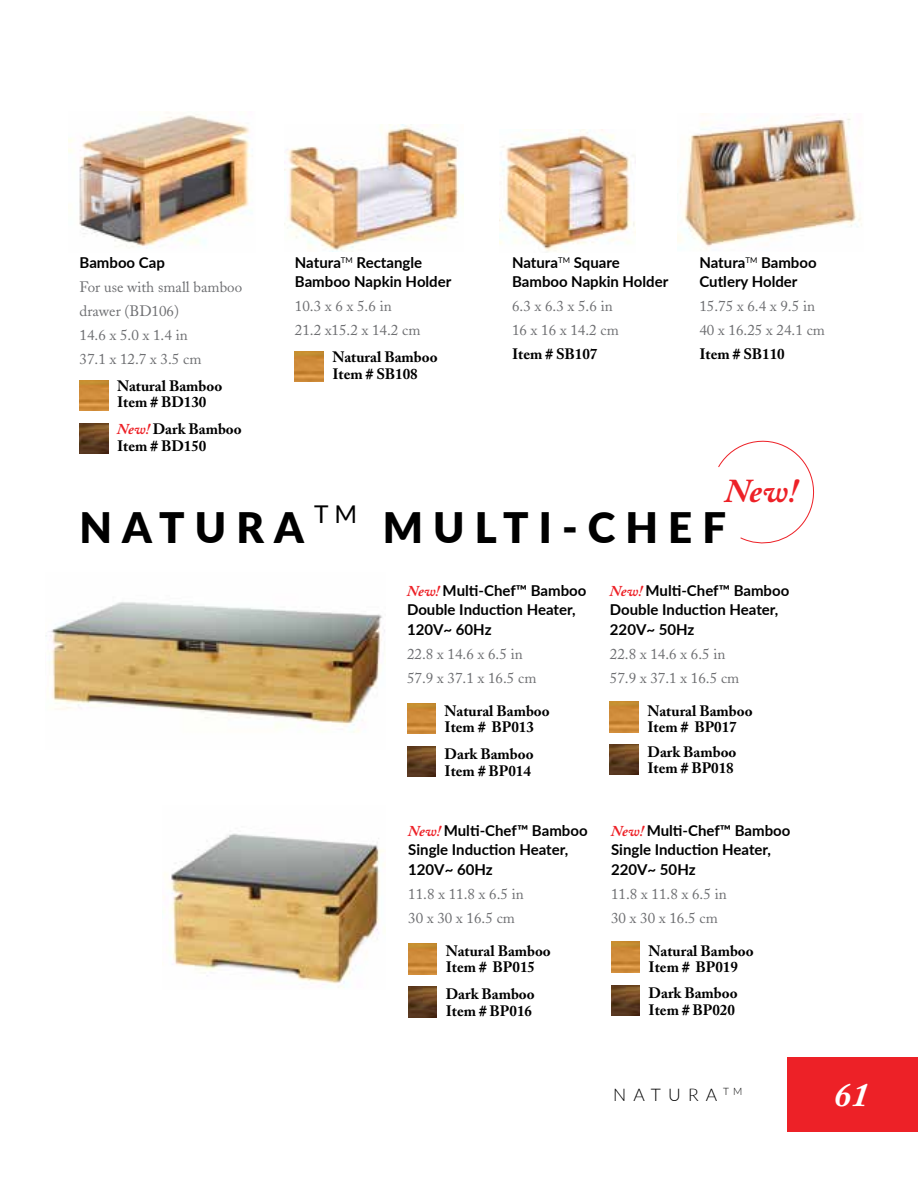
<style>
.page{position:relative;width:918px;height:1188px;background:#fff}
.page>*{position:absolute;margin:0;border:0;box-sizing:border-box;transform-origin:0 0}
.t1{font:900 42px "Lato";letter-spacing:.24em;color:#000}
.t2{font:italic 700 34.5px "Adobe Caslon";color:#fff}
.t3{font:italic 700 33.15px "Adobe Caslon";color:#ed2127}
.t4{font:24.45px "Lato";color:#000}
.t5{font:300 17.4px "Lato";letter-spacing:.41em;color:#000}
.t6{font:700 15px/19.5px "Lato";color:#000}
.t7{font:15px/24px "Adobe Caslon";color:#6d6e71}
.t8{font:700 15px/16.5px "Adobe Caslon";color:#000}
.t9{font:300 10.2px "Lato";color:#000}
.s1{font-style:italic;color:#ed2127}
.s2{font-family:"Adobe Caslon";font-style:italic;color:#ed2127}
</style>
<div class="page">
<img style="left:678px;top:113px;width:184px;height:137px">
<img style="left:45px;top:602px;width:340px;height:131px">
<img style="left:499px;top:129px;width:136px;height:123px">
<img style="left:163px;top:833px;width:222px;height:155px">
<img style="left:285px;top:125px;width:178px;height:126px">
<img style="left:69px;top:114px;width:184px;height:133px">
<div style="left:788px;top:1058px;width:130px;height:74px;background:#ed2127"></div>
<img style="left:80px;top:380px;width:28px;height:31px">
<img style="left:80px;top:423px;width:28px;height:31px">
<svg style="left:718px;top:440px;width:97px;height:104px"></svg>
<img style="left:407px;top:704px;width:29px;height:30px">
<img style="left:407px;top:746px;width:29px;height:31px">
<img style="left:408px;top:944px;width:29px;height:30px">
<img style="left:408px;top:987px;width:29px;height:30px">
<img style="left:610px;top:702px;width:29px;height:30px">
<img style="left:610px;top:744px;width:29px;height:31px">
<img style="left:611px;top:942px;width:29px;height:30px">
<img style="left:611px;top:986px;width:29px;height:30px">
<img style="left:295px;top:352px;width:29px;height:30px">
<p class="t6" style="left:80px;top:252px;width:87px">Bamboo Cap</p>
<p class="t7" style="left:80px;top:275px;width:164px">For use with small bamboo drawer (BD106)<br>14.6 x 5.0 x 1.4 in<br>37.1 x 12.7 x 3.5 cm</p>
<p class="t8" style="left:117px;top:377px;width:107px">Natural Bamboo<br>Item # BD130</p>
<p class="t8" style="left:117px;top:421px;width:126px"><span class="s1">New!</span> Dark Bamboo<br>Item # BD150</p>
<p class="t6" style="left:295px;top:252px;width:158px">Natura<sup>TM</sup> Rectangle<br>Bamboo Napkin Holder</p>
<p class="t7" style="left:295px;top:294px;width:127px">10.3 x 6 x 5.6 in<br>21.2 x15.2 x 14.2 cm</p>
<p class="t8" style="left:332px;top:349px;width:107px">Natural Bamboo<br>Item # SB108</p>
<p class="t6" style="left:512px;top:252px;width:158px">Natura<sup>TM</sup> Square<br>Bamboo Napkin Holder</p>
<p class="t7" style="left:512px;top:294px;width:108px">6.3 x 6.3 x 5.6 in<br>16 x 16 x 14.2 cm</p>
<p class="t8" style="left:512px;top:346px;width:87px">Item # SB107</p>
<p class="t6" style="left:699px;top:252px;width:119px">Natura<sup>TM</sup> Bamboo<br>Cutlery Holder</p>
<p class="t7" style="left:699px;top:294px;width:127px">15.75 x 6.4 x 9.5 in<br>40 x 16.25 x 24.1 cm</p>
<p class="t8" style="left:699px;top:346px;width:87px">Item # SB110</p>
<h3 class="t3" style="left:725px;top:472px;width:74px">New!</h3>
<h1 class="t1" style="left:80px;top:496px;width:226px">NATURA</h1>
<h3 class="t4" style="left:314px;top:497px;width:45px">TM</h3>
<h1 class="t1" style="left:383px;top:496px;width:345px">MULTI-CHEF</h1>
<p class="t6" style="left:407px;top:580px;width:181px"><span class="s2">New!</span> Multi-Chef™ Bamboo<br>Double Induction Heater,<br>120V~ 60Hz</p>
<p class="t7" style="left:407px;top:642px;width:131px">22.8 x 14.6 x 6.5 in<br>57.9 x 37.1 x 16.5 cm</p>
<p class="t8" style="left:445px;top:702px;width:107px">Natural Bamboo<br>Item # BP013</p>
<p class="t8" style="left:445px;top:746px;width:91px">Dark Bamboo<br>Item # BP014</p>
<p class="t6" style="left:408px;top:820px;width:181px"><span class="s2">New!</span> Multi-Chef™ Bamboo<br>Single Induction Heater,<br>120V~ 60Hz</p>
<p class="t7" style="left:408px;top:882px;width:117px">11.8 x 11.8 x 6.5 in<br>30 x 30 x 16.5 cm</p>
<p class="t8" style="left:446px;top:943px;width:107px">Natural Bamboo<br>Item # BP015</p>
<p class="t8" style="left:446px;top:986px;width:91px">Dark Bamboo<br>Item # BP016</p>
<p class="t6" style="left:610px;top:580px;width:181px"><span class="s2">New!</span> Multi-Chef™ Bamboo<br>Double Induction Heater,<br>220V~ 50Hz</p>
<p class="t7" style="left:610px;top:642px;width:131px">22.8 x 14.6 x 6.5 in<br>57.9 x 37.1 x 16.5 cm</p>
<p class="t8" style="left:647px;top:702px;width:107px">Natural Bamboo<br>Item # BP017</p>
<p class="t8" style="left:647px;top:744px;width:91px">Dark Bamboo<br>Item # BP018</p>
<p class="t6" style="left:611px;top:820px;width:181px"><span class="s2">New!</span> Multi-Chef™ Bamboo<br>Single Induction Heater,<br>220V~ 50Hz</p>
<p class="t7" style="left:611px;top:882px;width:117px">11.8 x 11.8 x 6.5 in<br>30 x 30 x 16.5 cm</p>
<p class="t8" style="left:649px;top:943px;width:107px">Natural Bamboo<br>Item # BP019</p>
<p class="t8" style="left:649px;top:985px;width:91px">Dark Bamboo<br>Item # BP020</p>
<p class="t5" style="left:613px;top:1083px;width:105px">NATURA</p>
<h2 class="t2" style="left:834px;top:1074px;width:36px">61</h2>
<p class="t9" style="left:723px;top:1085px;width:21px">T M</p>
</div>
